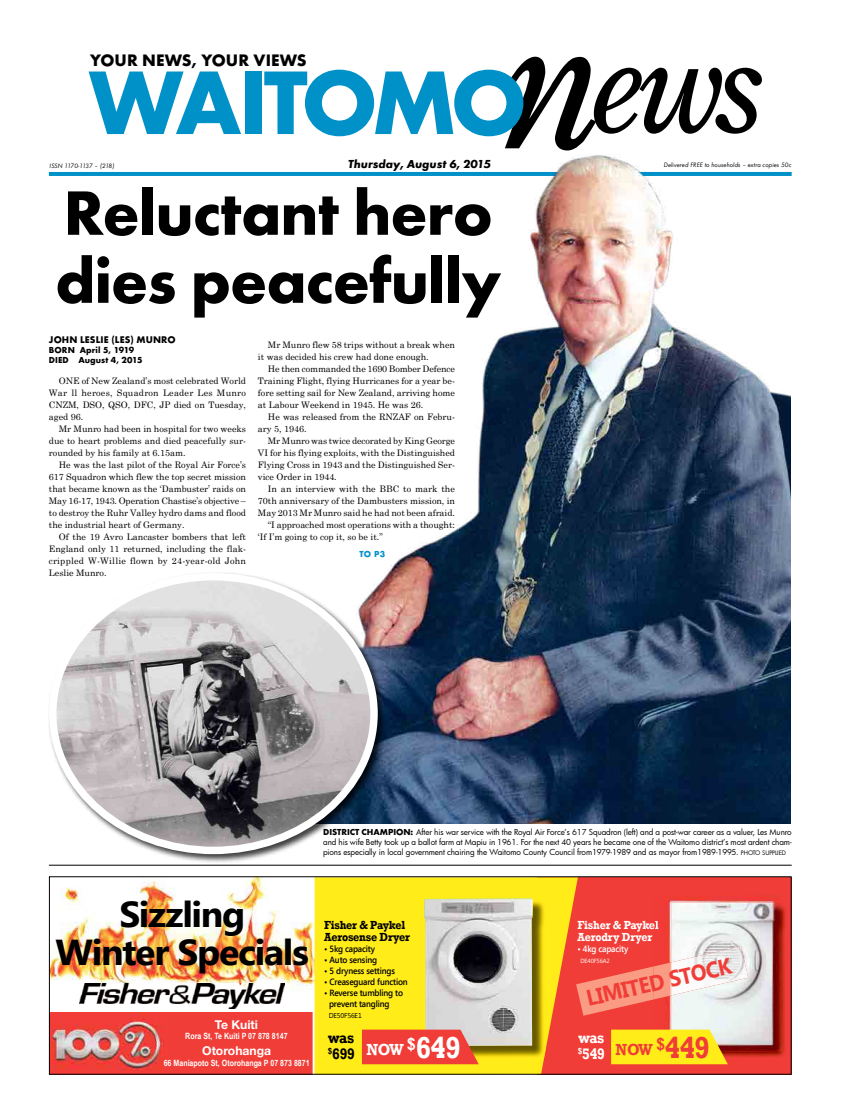
<style>
.page{position:relative;width:842px;height:1106px;background:#fff}
.page>*{position:absolute;margin:0;border:0;box-sizing:border-box;transform-origin:0 0}
.t1{font:italic 129.1px "Century Old Style";color:#000}
.t2{font:700 93.7px "Futura T";letter-spacing:-.07em;color:#0091c8}
.t3{font:700 65px/68px "Futura T";letter-spacing:-.015em;color:#000}
.t4{font:700 36px/38px "Segoe UI";letter-spacing:-.035em;color:#000;text-align:center;scale:1.04 1}
.t5{font:700 22.4px "Segoe UI";color:#f13d37;scale:.93 1}
.t6{font:700 17.2px "Futura T";letter-spacing:.005em;color:#000}
.t7{font:700 15.6px/15.6px "Rockwell";letter-spacing:-.02em;color:#000;scale:.9 1}
.t8{font:700 15.6px/15.6px "Rockwell";letter-spacing:-.02em;color:#fff;scale:.9 1}
.t9{font:700 12.2px "Helvetica Neue";color:#fff}
.t10{font:700 12px/12px "Rockwell";letter-spacing:-.02em;color:#000;scale:.9 1}
.t11{font:700 12px/12px "Rockwell";letter-spacing:-.02em;color:#fff;scale:.9 1}
.t12{font:italic 700 12px "Futura T";color:#000}
.t13{font:700 10px "Futura T";letter-spacing:.01em;color:#000}
.t14{font:9px/12px "Century Schoolbook";color:#000;text-align:justify}
.t15{font:600 9px/11px "Segoe UI";letter-spacing:-.02em;color:#000;scale:.93 1}
.t16{font:700 9px/10px "Futura T";letter-spacing:.01em;color:#000}
.t17{font:600 9px "Segoe UI";letter-spacing:-.02em;color:#fff;scale:.93 1}
.t18{font:700 9px "Futura T";color:#0091c8}
.t19{font:700 8.6px "Arial Narrow";color:#fff}
.t20{font:8px/10px "Futura";letter-spacing:-.015em;color:#000;text-align:justify}
.t21{font:7px "Segoe UI";letter-spacing:-.02em;color:#000}
.t22{font:italic 6.6px "Futura T";letter-spacing:.01em;color:#000}
.t23{font:italic 6.6px "Futura T";letter-spacing:-.07em;color:#000}
.t24{font:6px "Segoe UI";letter-spacing:-.02em;color:#fff}
.s1{font-family:"Futura T";font-weight:700;font-size:9px}
.s2{font-size:6px}
.s3{font-size:30.9px;color:#fff}
.s4{font-size:30.9px;color:#f13d37}
</style>
<div class="page">
<img style="left:51px;top:878px;width:264px;height:116px">
<div style="left:538px;top:877px;width:254px;height:197px;background:#f13d37"></div>
<svg style="left:315px;top:878px;width:263px;height:194px;background:#fdd71c"></svg>
<img style="left:51px;top:1012px;width:118px;height:60px">
<div style="left:169px;top:1012px;width:144px;height:62px;background:#f13d37"></div>
<hr style="left:313px;top:876px;width:1px;height:198px;background:#fff">
<img style="left:80px;top:983px;width:204px;height:25px">
<img style="left:479px;top:899px;width:66px;height:159px">
<img style="left:425px;top:899px;width:108px;height:147px">
<svg style="left:362px;top:1029px;width:117px;height:35px;background:#ed4a40"></svg>
<img style="left:728px;top:906px;width:58px;height:151px">
<img style="left:654px;top:895px;width:124px;height:134px">
<svg style="left:653px;top:920px;width:6px;height:11px"></svg>
<img style="left:671px;top:902px;width:111px;height:150px">
<svg style="left:611px;top:1029px;width:117px;height:35px;background:#fae525"></svg>
<svg style="left:576px;top:966px;width:78px;height:49px"></svg>
<img style="left:653px;top:962px;width:18px;height:37px">
<img style="left:671px;top:946px;width:77px;height:49px">
<hr style="left:49px;top:172px;width:743px;height:4px;background:#0091c8">
<hr style="left:49px;top:865px;width:743px;height:1px;background:#000">
<img style="left:387px;top:155px;width:404px;height:668px">
<div style="left:48px;top:571px;width:339px;height:292px;background:#000;opacity:.75"></div>
<img style="left:53px;top:576px;width:321px;height:274px">
<div style="left:49px;top:573px;width:329px;height:281px;border:7px solid #fff;border-radius:50%"></div>
<svg style="left:505px;top:56px;width:91px;height:95px"></svg>
<h3 class="t6" style="left:90px;top:50px;width:218px">YOUR NEWS, YOUR VIEWS</h3>
<h2 class="t2" style="left:89px;top:47px;width:440px">WAITOMO</h2>
<h1 class="t1" style="left:589px;top:5px;width:176px">ews</h1>
<p class="t23" style="left:50px;top:162px;width:66px">ISSN 1170-1137 – (218)</p>
<h3 class="t12" style="left:348px;top:157px;width:144px">Thursday, August 6, 2015</h3>
<p class="t22" style="left:664px;top:161px;width:129px">Delivered FREE to households – extra copies 50c</p>
<h3 class="t3" style="left:55px;top:179px;width:447px">Reluctant hero dies peacefully</h3>
<p class="t13" style="left:49px;top:333px;width:128px">JOHN LESLIE (LES) MUNRO</p>
<p class="t16" style="left:49px;top:345px;width:95px">BORN April 5, 1919<br>DIED August 4, 2015</p>
<p class="t14" style="left:49px;top:375px;width:199px;text-indent:10px">ONE of New Zealand’s most celebrated World War ll heroes, Squadron Leader Les Munro CNZM, DSO, QSO, DFC, JP died on Tuesday, aged 96.</p>
<p class="t14" style="left:49px;top:423px;width:199px;text-indent:10px">Mr Munro had been in hospital for two weeks due to heart problems and died peacefully sur&shy;rounded by his family at 6.15am.</p>
<p class="t14" style="left:49px;top:459px;width:199px;text-indent:10px">He was the last pilot of the Royal Air Force’s 617 Squadron which flew the top secret mission that became known as the ‘Dambuster’ raids on May 16-17, 1943. Operation Chastise’s objective – to destroy the Ruhr Valley hydro dams and flood the industrial heart of Germany.</p>
<p class="t14" style="left:49px;top:531px;width:199px;text-indent:10px">Of the 19 Avro Lancaster bombers that left England only 11 returned, including the flak&shy;crippled W-Willie flown by 24-year-old John Leslie Munro.</p>
<p class="t14" style="left:258px;top:339px;width:199px;text-indent:10px">Mr Munro flew 58 trips without a break when it was decided his crew had done enough.</p>
<p class="t14" style="left:258px;top:363px;width:199px;text-indent:10px">He then commanded the 1690 Bomber Defence Training Flight, flying Hurricanes for a year be&shy;fore setting sail for New Zealand, arriving home at Labour Weekend in 1945. He was 26.</p>
<p class="t14" style="left:258px;top:411px;width:199px;text-indent:10px">He was released from the RNZAF on Febru&shy;ary 5, 1946.</p>
<p class="t14" style="left:258px;top:435px;width:199px;text-indent:10px">Mr Munro was twice decorated by King George VI for his flying exploits, with the Distinguished Flying Cross in 1943 and the Distinguished Ser&shy;vice Order in 1944.</p>
<p class="t14" style="left:268px;top:483px;width:189px">In an interview with the BBC to mark the</p>
<p class="t14" style="left:258px;top:495px;width:199px">70th anniversary of the Dambusters mission, in</p>
<p class="t14" style="left:258px;top:507px;width:199px">May 2013 Mr Munro said he had not been afraid.</p>
<p class="t14" style="left:268px;top:519px;width:189px">“I approached most operations with a thought:</p>
<p class="t14" style="left:258px;top:531px;width:126px">‘If I’m going to cop it, so be it.”</p>
<p class="t18" style="left:359px;top:549px;width:27px">TO P3</p>
<p class="t20" style="left:323px;top:826px;width:470px"><span class="s1">DISTRICT CHAMPION:</span> After his war service with the Royal Air Force’s 617 Squadron (left) and a post-war career as a valuer, Les Munro and his wife Betty took up a ballot farm at Mapiu in 1961. For the next 40 years he became one of the Waitomo district’s most ardent cham&shy;pions especially in local government chairing the Waitomo County Council from1979-1989 and as mayor from1989-1995. <span class="s2">PHOTO SUPPLIED</span></p>
<h3 class="t4" style="left:56px;top:893px;width:245px">Sizzling<br>Winter Specials</h3>
<h3 class="t9" style="left:215px;top:1017px;width:45px">Te Kuiti</h3>
<p class="t19" style="left:185px;top:1029px;width:104px">Rora St, Te Kuiti P 07 878 8147</p>
<h3 class="t9" style="left:202px;top:1043px;width:70px">Otorohanga</h3>
<p class="t19" style="left:164px;top:1056px;width:148px">66 Maniapoto St, Otorohanga P 07 873 8871</p>
<h3 class="t10" style="left:324px;top:919px;width:97px">Fisher &amp; Paykel<br>Aerosense Dryer</h3>
<p class="t15" style="left:324px;top:942px;width:56px">• 5kg capacity</p>
<p class="t15" style="left:324px;top:953px;width:59px">• Auto sensing</p>
<p class="t15" style="left:324px;top:964px;width:78px">• 5 dryness settings</p>
<p class="t15" style="left:324px;top:975px;width:91px">• Creaseguard function</p>
<p class="t15" style="left:329px;top:986px;width:81px;text-indent:-5px">• Reverse tumbling to prevent tangling</p>
<p class="t21" style="left:329px;top:1010px;width:35px">DE50F56E1</p>
<h3 class="t7" style="left:328px;top:1030px;width:149px">was<br><sup>$</sup>699 <sup>NOW</sup> <sup>$</sup><span class="s3">649</span></h3>
<h3 class="t11" style="left:577px;top:919px;width:92px">Fisher &amp; Paykel<br>Aerodry Dryer</h3>
<p class="t17" style="left:577px;top:942px;width:56px">• 4kg capacity</p>
<p class="t24" style="left:580px;top:956px;width:31px">DE40F56A2</p>
<h3 class="t5" style="left:583px;top:982px;width:161px;rotate:-13deg">LIMITED STOCK</h3>
<h3 class="t8" style="left:578px;top:1030px;width:148px">was<br><sup>$</sup>549 <sup>NOW</sup> <sup>$</sup><span class="s4">449</span></h3>
</div>
